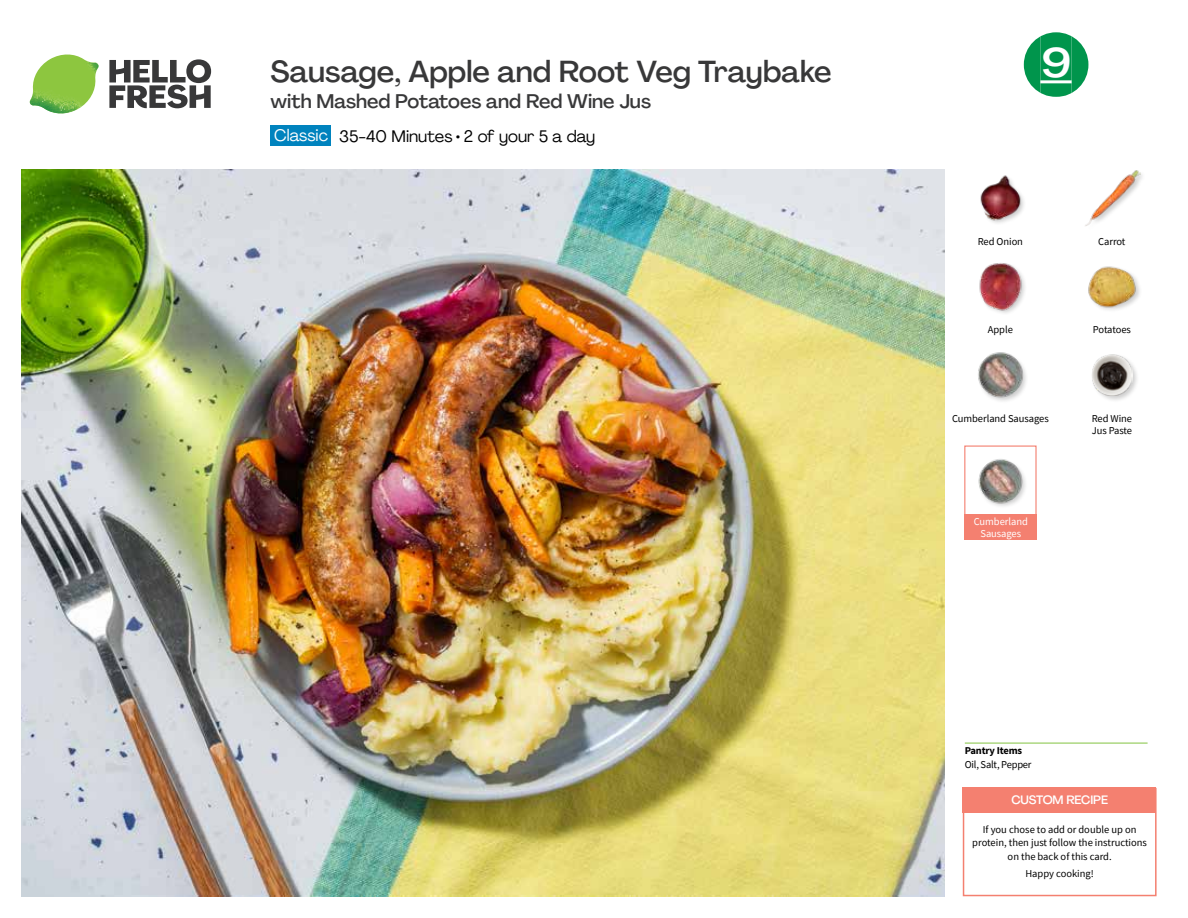
<style>
.page{position:relative;width:1188px;height:918px;background:#fff}
.page>*{position:absolute;margin:0;border:0;box-sizing:border-box;transform-origin:0 0}
.t1{font:500 40.8px "Agrandir";color:#fff;scale:1.18 1}
.t2{font:500 30px "Agrandir";color:#383839}
.t3{font:500 19.5px "Agrandir";color:#383839}
.t4{font:16.5px "Agrandir";color:#000}
.t5{font:500 12px "Agrandir";letter-spacing:-.01em;color:#fff}
.t6{font:10.5px/13.5px "Source Sans Pro";letter-spacing:-.005em;color:#000}
.t7{font:10.5px/12px "Source Sans Pro";letter-spacing:-.005em;color:#fff;text-align:center}
.t8{font:700 10.5px "Source Sans Pro";letter-spacing:-.02em;color:#000}
.s1{color:#fff}
</style>
<div class="page">
<svg style="left:109px;top:59px;width:102px;height:49px"></svg>
<img style="left:30px;top:55px;width:69px;height:59px">
<img style="left:21px;top:170px;width:924px;height:727px">
<div style="left:963px;top:788px;width:194px;height:108px;border:2px solid #f48070"></div>
<div style="left:963px;top:788px;width:193px;height:25px;background:#f48070"></div>
<hr style="left:965px;top:743px;width:183px;height:1px;background:#82c341">
<div style="left:271px;top:126px;width:60px;height:20px;background:#0083be"></div>
<div style="left:964px;top:446px;width:73px;height:72px;border:1px solid #f48070"></div>
<div style="left:964px;top:515px;width:73px;height:25px;background:#f48070"></div>
<img style="left:978px;top:459px;width:48px;height:47px">
<img style="left:978px;top:352px;width:48px;height:49px">
<div style="left:1091px;top:353px;width:49px;height:50px;background:#000;opacity:.2"></div>
<img style="left:1091px;top:354px;width:42px;height:41px">
<img style="left:980px;top:175px;width:44px;height:48px">
<img style="left:979px;top:263px;width:46px;height:50px">
<img style="left:1088px;top:266px;width:52px;height:44px">
<img style="left:1085px;top:170px;width:56px;height:56px">
<svg style="left:1023px;top:32px;width:66px;height:65px"></svg>
<h2 class="t2" style="left:271px;top:53px;width:563px">Sausage, Apple and Root Veg Traybake</h2>
<h3 class="t3" style="left:271px;top:89px;width:382px">with Mashed Potatoes and Red Wine Jus</h3>
<h3 class="t4" style="left:274px;top:126px;width:322px"><span class="s1">Classic</span> 35-40 Minutes • 2 of your 5 a day</h3>
<h1 class="t1" style="left:1040px;top:38px;width:28px">9</h1>
<p class="t6" style="left:978px;top:234px;width:47px">Red Onion</p>
<p class="t6" style="left:1098px;top:234px;width:29px">Carrot</p>
<p class="t6" style="left:988px;top:323px;width:27px">Apple</p>
<p class="t6" style="left:1093px;top:323px;width:40px">Potatoes</p>
<p class="t6" style="left:952px;top:412px;width:98px">Cumberland Sausages</p>
<p class="t7" style="left:974px;top:516px;width:56px">Cumberland<br>Sausages</p>
<p class="t6" style="left:1092px;top:413px;width:42px;line-height:12px">Red Wine<br>Jus Paste</p>
<p class="t8" style="left:965px;top:743px;width:59px">Pantry Items</p>
<p class="t6" style="left:965px;top:758px;width:68px">Oil, Salt, Pepper</p>
<p class="t5" style="left:1011px;top:792px;width:98px">CUSTOM RECIPE</p>
<p class="t6" style="left:972px;top:822px;width:176px;text-align:center">If you chose to add or double up on protein, then just follow the instructions on the back of this card.</p>
<p class="t6" style="left:1025px;top:867px;width:70px">Happy cooking!</p>
</div>
